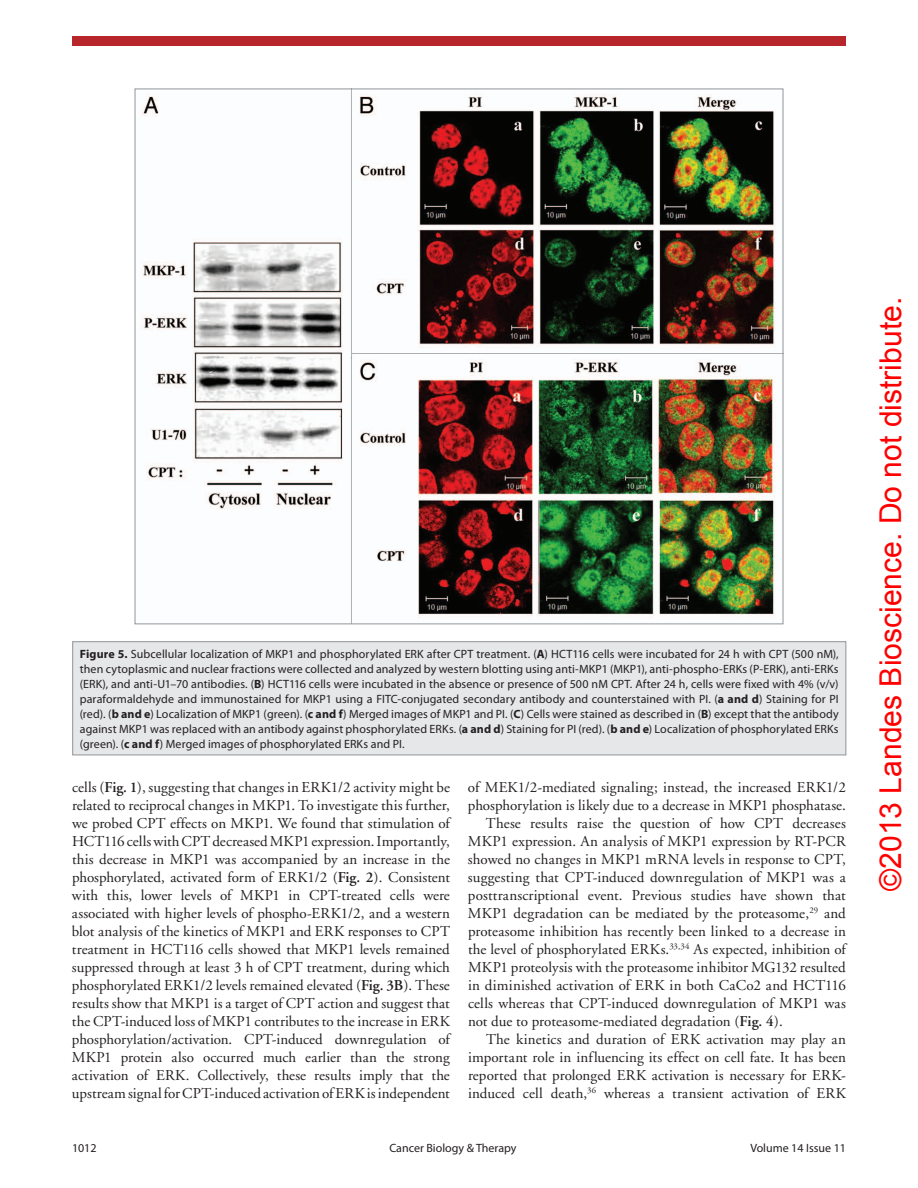
<style>
.page{position:relative;width:918px;height:1188px;background:#fff}
.page>*{position:absolute;margin:0;border:0;box-sizing:border-box;transform-origin:0 0}
.t1{font:30.15px "Arial";color:#f00}
.t2{font:15px/18px "Adobe Garamond";letter-spacing:.005em;color:#231f20;text-align:justify}
.t3{font:12px/15px "Myriad Pro";letter-spacing:.005em;color:#231f20;text-align:justify}
.s1{font-weight:700}
.s2{font-weight:600}
</style>
<div class="page">
<div style="left:72px;top:36px;width:774px;height:10px;background:#b7262b"></div>
<img style="left:141px;top:91px;width:640px;height:531px">
<div style="left:73px;top:642px;width:773px;height:113px;background:#e6e7e9"></div>
<div style="left:72px;top:641px;width:774px;height:114px;border:1px solid #939598"></div>
<p class="t3" style="left:80px;top:646px;width:760px"><span class="s1">Figure 5.</span> Subcellular localization of MKP1 and phosphorylated ERK after CPT treatment. (<span class="s1">A</span>) HCT116 cells were incubated for 24 h with CPT (500 nM), then cytoplasmic and nuclear fractions were collected and analyzed by western blotting using anti-MKP1 (MKP1), anti-phospho-ERKs (P-ERK), anti-ERKs (ERK), and anti-U1–70 antibodies. (<span class="s1">B</span>) HCT116 cells were incubated in the absence or presence of 500 nM CPT. After 24 h, cells were fixed with 4% (v/v) paraformaldehyde and immunostained for MKP1 using a FITC-conjugated secondary antibody and counterstained with PI. (<span class="s1">a and d</span>) Staining for PI (red). (<span class="s1">b and e</span>) Localization of MKP1 (green). (<span class="s1">c and f</span>) Merged images of MKP1 and PI. (<span class="s1">C</span>) Cells were stained as described in (<span class="s1">B</span>) except that the antibody against MKP1 was replaced with an antibody against phosphorylated ERKs. (<span class="s1">a and d</span>) Staining for PI (red). (<span class="s1">b and e</span>) Localization of phosphorylated ERKs (green). (<span class="s1">c and f</span>) Merged images of phosphorylated ERKs and PI.</p>
<p class="t2" style="left:72px;top:779px;width:380px">cells (<span class="s2">Fig. 1</span>), suggesting that changes in ERK1/2 activity might be related to reciprocal changes in MKP1. To investigate this further, we probed CPT effects on MKP1. We found that stimulation of HCT116 cells with CPT decreased MKP1 expression. Importantly, this decrease in MKP1 was accompanied by an increase in the phosphorylated, activated form of ERK1/2 (<span class="s2">Fig. 2</span>). Consistent with this, lower levels of MKP1 in CPT-treated cells were associated with higher levels of phospho-ERK1/2, and a western blot analysis of the kinetics of MKP1 and ERK responses to CPT treatment in HCT116 cells showed that MKP1 levels remained suppressed through at least 3 h of CPT treatment, during which phosphorylated ERK1/2 levels remained elevated (<span class="s2">Fig. 3B</span>). These results show that MKP1 is a target of CPT action and suggest that the CPT-induced loss of MKP1 contributes to the increase in ERK phosphorylation/activation. CPT-induced downregulation of MKP1 protein also occurred much earlier than the strong activation of ERK. Collectively, these results imply that the upstream signal for CPT-induced activation of ERK is independent</p>
<p class="t2" style="left:468px;top:779px;width:379px">of MEK1/2-mediated signaling; instead, the increased ERK1/2</p>
<p class="t2" style="left:468px;top:797px;width:379px">phosphorylation is likely due to a decrease in MKP1 phosphatase.</p>
<p class="t2" style="left:486px;top:815px;width:361px">These results raise the question of how CPT decreases</p>
<p class="t2" style="left:468px;top:833px;width:379px">MKP1 expression. An analysis of MKP1 expression by RT-PCR</p>
<p class="t2" style="left:468px;top:851px;width:380px">showed no changes in MKP1 mRNA levels in response to CPT,</p>
<p class="t2" style="left:468px;top:869px;width:379px">suggesting that CPT-induced downregulation of MKP1 was a</p>
<p class="t2" style="left:468px;top:887px;width:379px">posttranscriptional event. Previous studies have shown that</p>
<p class="t2" style="left:468px;top:905px;width:379px">MKP1 degradation can be mediated by the proteasome,<sup>29</sup> and</p>
<p class="t2" style="left:468px;top:923px;width:379px">proteasome inhibition has recently been linked to a decrease in</p>
<p class="t2" style="left:468px;top:941px;width:379px">the level of phosphorylated ERKs.<sup>33,34</sup> As expected, inhibition of</p>
<p class="t2" style="left:468px;top:959px;width:379px">MKP1 proteolysis with the proteasome inhibitor MG132 resulted</p>
<p class="t2" style="left:468px;top:977px;width:379px">in diminished activation of ERK in both CaCo2 and HCT116</p>
<p class="t2" style="left:468px;top:995px;width:379px">cells whereas that CPT-induced downregulation of MKP1 was</p>
<p class="t2" style="left:468px;top:1013px;width:316px">not due to proteasome-mediated degradation (<span class="s2">Fig. 4</span>).</p>
<p class="t2" style="left:486px;top:1031px;width:361px">The kinetics and duration of ERK activation may play an</p>
<p class="t2" style="left:468px;top:1049px;width:379px">important role in influencing its effect on cell fate. It has been</p>
<p class="t2" style="left:468px;top:1067px;width:379px">reported that prolonged ERK activation is necessary for ERK-</p>
<p class="t2" style="left:468px;top:1085px;width:379px">induced cell death,<sup>36</sup> whereas a transient activation of ERK</p>
<p class="t3" style="left:72px;top:1140px;width:26px">1012</p>
<p class="t3" style="left:389px;top:1140px;width:129px">Cancer Biology &amp; Therapy</p>
<p class="t3" style="left:750px;top:1140px;width:97px">Volume 14 Issue 11</p>
<h1 class="t1" style="left:871px;top:891px;width:595px;rotate:-90deg">©2013 Landes Bioscience. Do not distribute.</h1>
</div>
